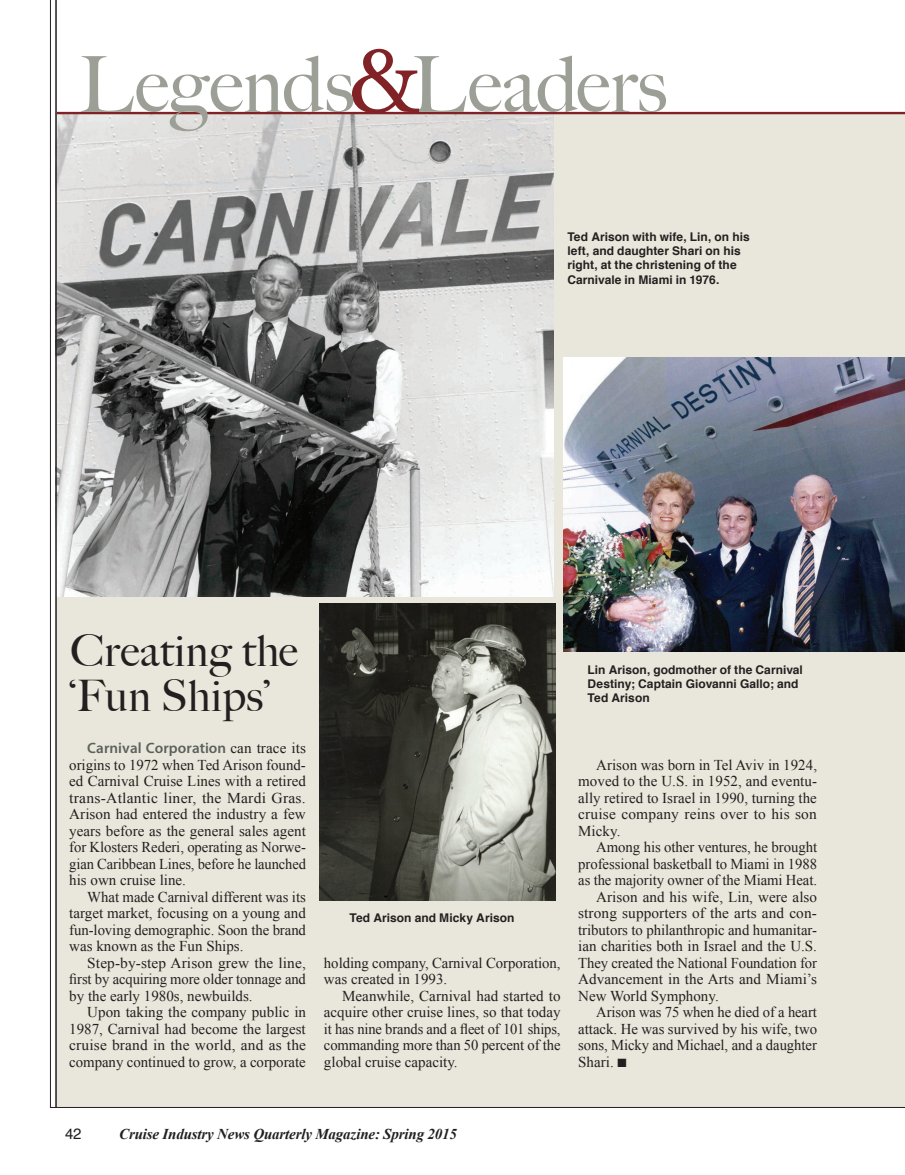
<style>
.page{position:relative;width:905px;height:1175px;background:#fff}
.page>*{position:absolute;margin:0;border:0;box-sizing:border-box;transform-origin:0 0}
.t1{font:500 77.4px "Big Caslon";color:#9c9f96}
.t2{font:500 43.5px/45px "Big Caslon";letter-spacing:.01em;color:#231f20}
.t3{font:15px/16.5px "Times New Roman";letter-spacing:-.005em;color:#231f20;text-align:justify}
.t4{font:italic 700 15px "Times New Roman";letter-spacing:-.01em;color:#231f20}
.t5{font:600 15px "Myriad Pro";letter-spacing:.005em;color:#5b625c}
.t6{font:15px "Helvetica";color:#231f20}
.t7{font:700 12px/14.1px "Helvetica";letter-spacing:.005em;color:#231f20}
.s1{font-family:"Bookman Std";font-weight:300;font-size:90.45px;color:#812326}
.s2{font-family:"Times New Roman";font-weight:400;color:#231f20}
</style>
<div class="page">
<div style="left:56px;top:114px;width:848px;height:993px;background:#e9e7db"></div>
<hr style="left:50px;top:1107px;width:854px;height:1px;background:#231f20">
<img style="left:319px;top:604px;width:236px;height:296px">
<img style="left:563px;top:357px;width:341px;height:294px">
<img style="left:57px;top:114px;width:497px;height:482px">
<hr style="left:55px;top:0;width:2px;height:1107px;background:#231f20">
<hr style="left:50px;top:0;width:1px;height:1107px;background:#231f20">
<hr style="left:57px;top:112px;width:847px;height:2px;background:#812326">
<h1 class="t1" style="left:79px;top:40px;width:590px">Legends<span class="s1">&amp;</span>Leaders</h1>
<p class="t7" style="left:567px;top:230px;width:184px">Ted Arison with wife, Lin, on his left, and daughter Shari on his right, at the christening of the<br>Carnivale in Miami in 1976.</p>
<h2 class="t2" style="left:70px;top:628px;width:229px">Creating the ‘Fun Ships’</h2>
<p class="t5" style="left:87px;top:738px;width:220px">Carnival Corporation <span class="s2">can trace its</span></p>
<p class="t3" style="left:69px;top:756px;width:238px">origins to 1972 when Ted Arison found&shy;ed Carnival Cruise Lines with a retired trans-Atlantic liner, the Mardi Gras.<br>Arison had entered the industry a few years before as the general sales agent for Klosters Rederi, operating as Norwe&shy;gian Caribbean Lines, before he launched his own cruise line.</p>
<p class="t3" style="left:69px;top:888px;width:238px;text-indent:18px">What made Carnival different was its target market, focusing on a young and fun-loving demographic. Soon the brand was known as the Fun Ships.</p>
<p class="t3" style="left:69px;top:954px;width:238px;text-indent:18px">Step-by-step Arison grew the line, first by acquiring more older tonnage and by the early 1980s, newbuilds.</p>
<p class="t3" style="left:69px;top:1003px;width:238px;text-indent:18px">Upon taking the company public in 1987, Carnival had become the largest cruise brand in the world, and as the company continued to grow, a corporate</p>
<p class="t7" style="left:587px;top:662px;width:217px">Lin Arison, godmother of the Carnival<br>Destiny; Captain Giovanni Gallo; and<br>Ted Arison</p>
<p class="t7" style="left:349px;top:911px;width:166px">Ted Arison and Micky Arison</p>
<p class="t3" style="left:324px;top:954px;width:238px">holding company, Carnival Corporation, was created in 1993.</p>
<p class="t3" style="left:324px;top:987px;width:238px;text-indent:18px">Meanwhile, Carnival had started to acquire other cruise lines, so that today it has nine brands and a fleet of 101 ships, commanding more than 50 percent of the global cruise capacity.</p>
<p class="t3" style="left:578px;top:756px;width:240px;text-indent:18px">Arison was born in Tel Aviv in 1924, moved to the U.S. in 1952, and eventu&shy;ally retired to Israel in 1990, turning the cruise company reins over to his son Micky.</p>
<p class="t3" style="left:596px;top:838px;width:222px">Among his other ventures, he brought</p>
<p class="t3" style="left:578px;top:855px;width:240px">professional basketball to Miami in 1988</p>
<p class="t3" style="left:578px;top:871px;width:240px">as the majority owner of the Miami Heat.</p>
<p class="t3" style="left:596px;top:888px;width:222px">Arison and his wife, Lin, were also</p>
<p class="t3" style="left:578px;top:904px;width:240px">strong supporters of the arts and con-</p>
<p class="t3" style="left:578px;top:921px;width:240px">tributors to philanthropic and humanitar-</p>
<p class="t3" style="left:578px;top:937px;width:240px">ian charities both in Israel and the U.S.</p>
<p class="t3" style="left:578px;top:954px;width:240px">They created the National Foundation for</p>
<p class="t3" style="left:578px;top:970px;width:240px">Advancement in the Arts and Miami’s</p>
<p class="t3" style="left:578px;top:987px;width:142px">New World Symphony.</p>
<p class="t3" style="left:596px;top:1003px;width:222px">Arison was 75 when he died of a heart</p>
<p class="t3" style="left:578px;top:1020px;width:240px">attack. He was survived by his wife, two</p>
<p class="t3" style="left:578px;top:1036px;width:240px">sons, Micky and Michael, and a daughter</p>
<p class="t3" style="left:578px;top:1053px;width:50px">Shari. ■</p>
<p class="t6" style="left:65px;top:1122px;width:18px">42</p>
<p class="t4" style="left:119px;top:1123px;width:339px">Cruise Industry News Quarterly Magazine: Spring 2015</p>
</div>
